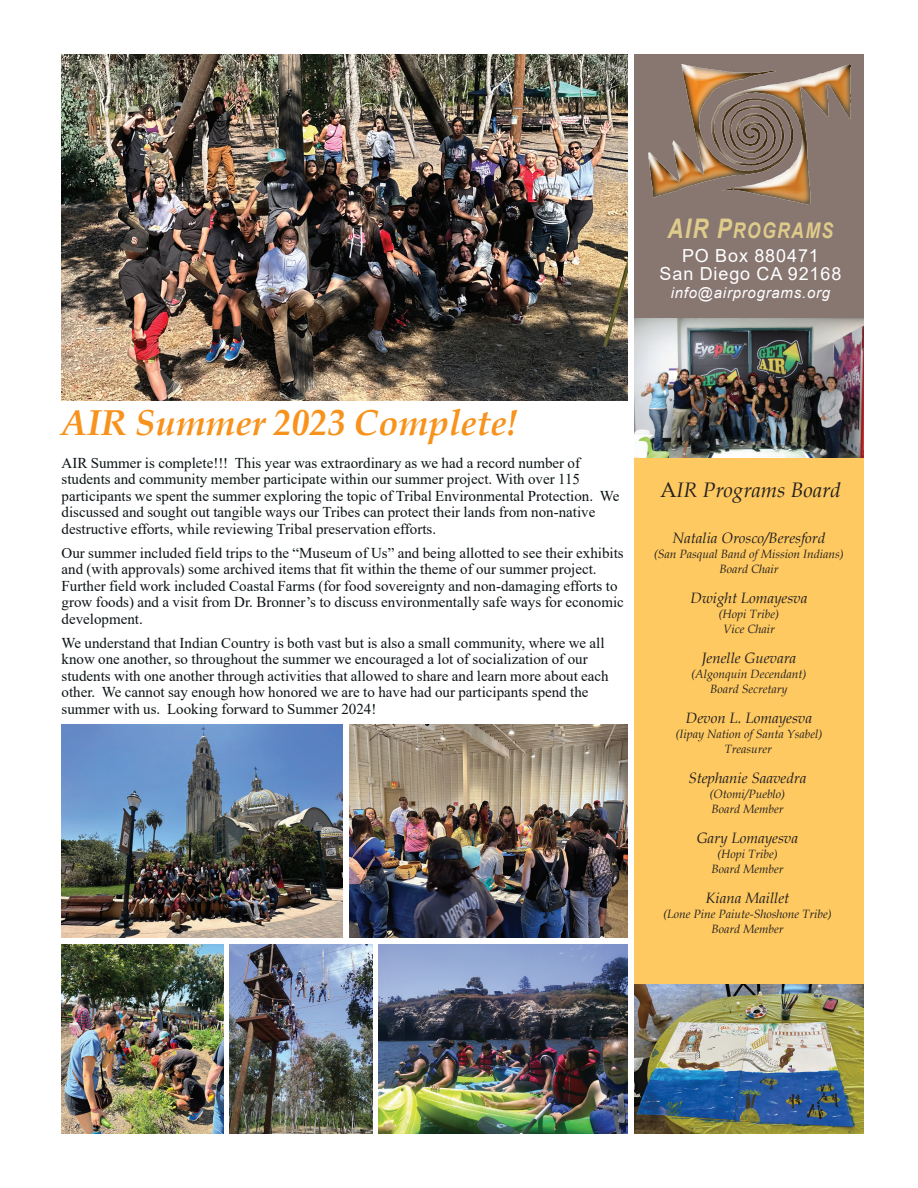
<style>
.page{position:relative;width:918px;height:1188px;background:#fff}
.page>*{position:absolute;margin:0;border:0;box-sizing:border-box;transform-origin:0 0}
.t1{font:italic 700 36px "Book Antiqua";color:#f7931d}
.t2{font:21.6px "Arial Narrow Bold Italic SC800";color:#dfcb8a}
.t3{font:italic 21px "Book Antiqua";color:#231f20}
.t4{font:18px/18px "Arial";letter-spacing:.05em;color:#fff;text-align:center}
.t5{font:15px/16.5px "Times New Roman";color:#0c1315}
.t6{font:italic 15px "Book Antiqua";color:#231f20}
.t7{font:italic 15px "Arial";letter-spacing:.05em;color:#fff}
.t8{font:italic 12px/15px "Book Antiqua";color:#231f20;text-align:center}
.s1{font-size:27px}
.s2{font-style:normal}
</style>
<div class="page">
<img style="left:634px;top:317px;width:230px;height:141px">
<div style="left:634px;top:458px;width:230px;height:534px;background:#fec960"></div>
<div style="left:634px;top:54px;width:230px;height:263px;background:#887671"></div>
<img style="left:648px;top:64px;width:202px;height:140px">
<img style="left:62px;top:54px;width:566px;height:347px">
<img style="left:62px;top:725px;width:281px;height:213px">
<img style="left:349px;top:725px;width:279px;height:213px">
<img style="left:634px;top:984px;width:230px;height:149px">
<img style="left:379px;top:945px;width:249px;height:188px">
<img style="left:230px;top:945px;width:142px;height:188px">
<img style="left:62px;top:945px;width:162px;height:188px">
<h2 class="t2" style="left:668px;top:214px;width:167px"><span class="s1">AIR P</span>ROGRA MS</h2>
<p class="t4" style="left:660px;top:247px;width:183px">PO Box 880471<br>San Diego CA 92168</p>
<p class="t7" style="left:671px;top:283px;width:161px">info@airprograms.org</p>
<h1 class="t1" style="left:62px;top:397px;width:458px">AIR Summer 2023 Complete!</h1>
<p class="t5" style="left:62px;top:454px;width:559px">AIR Summer is complete!!! This year was extraordinary as we had a record number of students and community member participate within our summer project. With over 115 participants we spent the summer exploring the topic of Tribal Environmental Protection. We discussed and sought out tangible ways our Tribes can protect their lands from non-native destructive efforts, while reviewing Tribal preservation efforts.</p>
<p class="t5" style="left:62px;top:544px;width:564px">Our summer included field trips to the “Museum of Us” and being allotted to see their exhibits and (with approvals) some archived items that fit within the theme of our summer project.<br>Further field work included Coastal Farms (for food sovereignty and non-damaging efforts to grow foods) and a visit from Dr. Bronner’s to discuss environmentally safe ways for economic development.</p>
<p class="t5" style="left:62px;top:634px;width:549px">We understand that Indian Country is both vast but is also a small community, where we all know one another, so throughout the summer we encouraged a lot of socialization of our students with one another through activities that allowed to share and learn more about each other. We cannot say enough how honored we are to have had our participants spend the summer with us. Looking forward to Summer 2024!</p>
<h3 class="t3" style="left:660px;top:475px;width:182px"><span class="s2">A</span>IR Programs Board</h3>
<p class="t6" style="left:673px;top:528px;width:154px">Natalia Orosco/Beresford</p>
<p class="t8" style="left:654px;top:546px;width:191px">(San Pasqual Band of Mission Indians)<br>Board Chair</p>
<p class="t6" style="left:690px;top:588px;width:119px">Dwight Lomayesva</p>
<p class="t8" style="left:719px;top:606px;width:62px">(Hopi Tribe)<br>Vice Chair</p>
<p class="t6" style="left:702px;top:648px;width:96px">Jenelle Guevara</p>
<p class="t8" style="left:691px;top:666px;width:117px">(Algonquin Decendant)<br>Board Secretary</p>
<p class="t6" style="left:686px;top:708px;width:128px">Devon L. Lomayesva</p>
<p class="t8" style="left:675px;top:726px;width:148px">(Iipay Nation of Santa Ysabel)<br>Treasurer</p>
<p class="t6" style="left:688px;top:768px;width:119px">Stephanie Saavedra</p>
<p class="t8" style="left:710px;top:786px;width:77px;text-align:left">(Otomi/Pueblo)<br>Board Member</p>
<p class="t6" style="left:697px;top:828px;width:103px">Gary Lomayesva</p>
<p class="t8" style="left:711px;top:846px;width:73px">(Hopi Tribe)<br>Board Member</p>
<p class="t6" style="left:706px;top:888px;width:85px">Kiana Maillet</p>
<p class="t8" style="left:663px;top:906px;width:170px">(Lone Pine Paiute-Shoshone Tribe)<br>Board Member</p>
</div>
